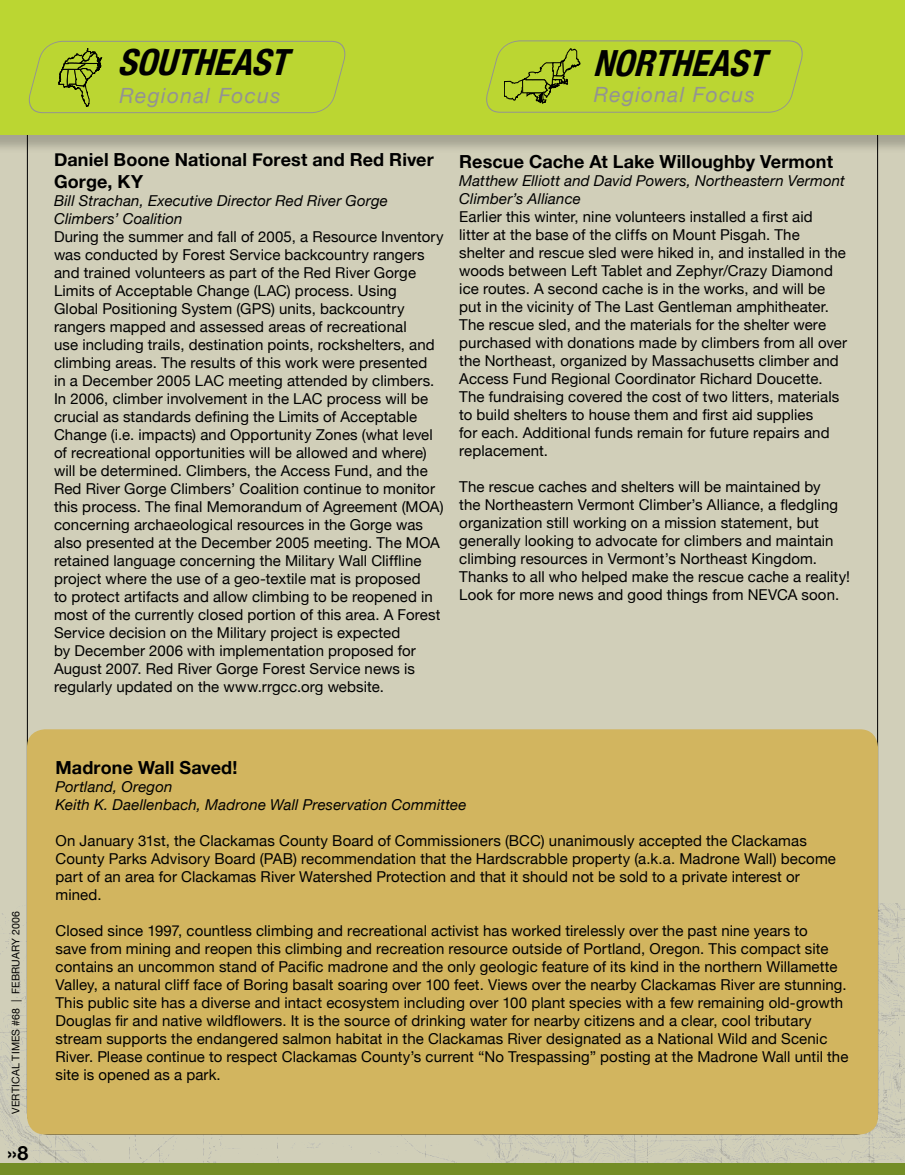
<style>
.page{position:relative;width:905px;height:1175px;background:#fff}
.page>*{position:absolute;margin:0;border:0;box-sizing:border-box;transform-origin:0 0}
.t1{font:italic 700 condensed 36px "Helvetica Neue";color:#000}
.t2{font:italic 21px "Helvetica Neue";letter-spacing:.06em;color:#939393}
.t3{font:700 19.5px "Helvetica Neue";color:#000}
.t4{font:700 18px/21.6px "Helvetica Neue";letter-spacing:.005em;color:#000}
.t5{font:15px/18px "Helvetica Neue";letter-spacing:.005em;color:#000}
.t6{font:italic 15px/18px "Helvetica Neue";letter-spacing:.01em;color:#000}
.t7{font:10.5px "Helvetica Neue";letter-spacing:.015em;color:#000}
</style>
<div class="page">
<div style="left:0;top:0;width:904px;height:1174px;background:#d1cfb9"></div>
<img style="left:0;top:903px;width:904px;height:260px">
<hr style="left:904px;top:0;width:1px;height:1174px;background:#d1cfb9">
<div style="left:0;top:1163px;width:904px;height:11px;background:#748d26"></div>
<div style="left:0;top:0;width:904px;height:156px;background:#000;opacity:.21"></div>
<div style="left:0;top:0;width:904px;height:135px;background:#bbd632"></div>
<svg style="left:28px;top:41px;width:318px;height:72px"></svg>
<svg style="left:486px;top:40px;width:317px;height:73px"></svg>
<div style="left:27px;top:729px;width:851px;height:405px;background:#d2b55f;border-radius:18px"></div>
<p class="t7" style="left:9px;top:1113px;width:204px;rotate:-90deg">VERTICAL TIMES #68 | FEBRUARY 2006</p>
<h3 class="t3" style="left:8px;top:1140px;width:11px">››</h3>
<h1 class="t1" style="left:117px;top:41px;width:183px">SOUTHEAST</h1>
<h2 class="t2" style="left:119px;top:82px;width:162px">Regional Focus</h2>
<h1 class="t1" style="left:592px;top:41px;width:185px">NORTHEAST</h1>
<h2 class="t2" style="left:593px;top:82px;width:162px">Regional Focus</h2>
<p class="t4" style="left:54px;top:148px;width:381px">Daniel Boone National Forest and Red River<br>Gorge, KY</p>
<p class="t6" style="left:54px;top:191px;width:335px">Bill Strachan, Executive Director Red River Gorge<br>Climbers’ Coalition</p>
<p class="t5" style="left:54px;top:227px;width:391px">During the summer and fall of 2005, a Resource Inventory was conducted by Forest Service backcountry rangers and trained volunteers as part of the Red River Gorge Limits of Acceptable Change (LAC) process. Using Global Positioning System (GPS) units, backcountry rangers mapped and assessed areas of recreational<br>use including trails, destination points, rockshelters, and climbing areas. The results of this work were presented<br>in a December 2005 LAC meeting attended by climbers.<br>In 2006, climber involvement in the LAC process will be crucial as standards defining the Limits of Acceptable Change (i.e. impacts) and Opportunity Zones (what level of recreational opportunities will be allowed and where) will be determined. Climbers, the Access Fund, and the Red River Gorge Climbers’ Coalition continue to monitor this process. The final Memorandum of Agreement (MOA) concerning archaeological resources in the Gorge was also presented at the December 2005 meeting. The MOA retained language concerning the Military Wall Cliffline project where the use of a geo-textile mat is proposed<br>to protect artifacts and allow climbing to be reopened in most of the currently closed portion of this area. A Forest Service decision on the Military project is expected<br>by December 2006 with implementation proposed for August 2007. Red River Gorge Forest Service news is regularly updated on the www.rrgcc.org website.</p>
<p class="t4" style="left:459px;top:150px;width:375px">Rescue Cache At Lake Willoughby Vermont</p>
<p class="t6" style="left:459px;top:171px;width:387px">Matthew Elliott and David Powers, Northeastern Vermont<br>Climber’s Alliance</p>
<p class="t5" style="left:459px;top:207px;width:389px">Earlier this winter, nine volunteers installed a first aid<br>litter at the base of the cliffs on Mount Pisgah. The shelter and rescue sled were hiked in, and installed in the woods between Left Tablet and Zephyr/Crazy Diamond ice routes. A second cache is in the works, and will be put in the vicinity of The Last Gentleman amphitheater.<br>The rescue sled, and the materials for the shelter were purchased with donations made by climbers from all over the Northeast, organized by Massachusetts climber and Access Fund Regional Coordinator Richard Doucette.<br>The fundraising covered the cost of two litters, materials to build shelters to house them and first aid supplies<br>for each. Additional funds remain for future repairs and replacement.</p>
<p class="t5" style="left:459px;top:477px;width:392px">The rescue caches and shelters will be maintained by<br>the Northeastern Vermont Climber’s Alliance, a fledgling organization still working on a mission statement, but generally looking to advocate for climbers and maintain climbing resources in Vermont’s Northeast Kingdom.<br>Thanks to all who helped make the rescue cache a reality!<br>Look for more news and good things from NEVCA soon.</p>
<p class="t4" style="left:56px;top:756px;width:183px">Madrone Wall Saved!</p>
<p class="t6" style="left:56px;top:777px;width:412px">Portland, Oregon<br>Keith K. Daellenbach, Madrone Wall Preservation Committee</p>
<p class="t5" style="left:56px;top:831px;width:782px">On January 31st, the Clackamas County Board of Commissioners (BCC) unanimously accepted the Clackamas County Parks Advisory Board (PAB) recommendation that the Hardscrabble property (a.k.a. Madrone Wall) become part of an area for Clackamas River Watershed Protection and that it should not be sold to a private interest or mined.</p>
<p class="t5" style="left:56px;top:921px;width:794px">Closed since 1997, countless climbing and recreational activist has worked tirelessly over the past nine years to<br>save from mining and reopen this climbing and recreation resource outside of Portland, Oregon. This compact site contains an uncommon stand of Pacific madrone and the only geologic feature of its kind in the northern Willamette Valley, a natural cliff face of Boring basalt soaring over 100 feet. Views over the nearby Clackamas River are stunning.<br>This public site has a diverse and intact ecosystem including over 100 plant species with a few remaining old-growth Douglas fir and native wildflowers. It is the source of drinking water for nearby citizens and a clear, cool tributary stream supports the endangered salmon habitat in the Clackamas River designated as a National Wild and Scenic River. Please continue to respect Clackamas County’s current “No Trespassing” posting at the Madrone Wall until the site is opened as a park.</p>
</div>
